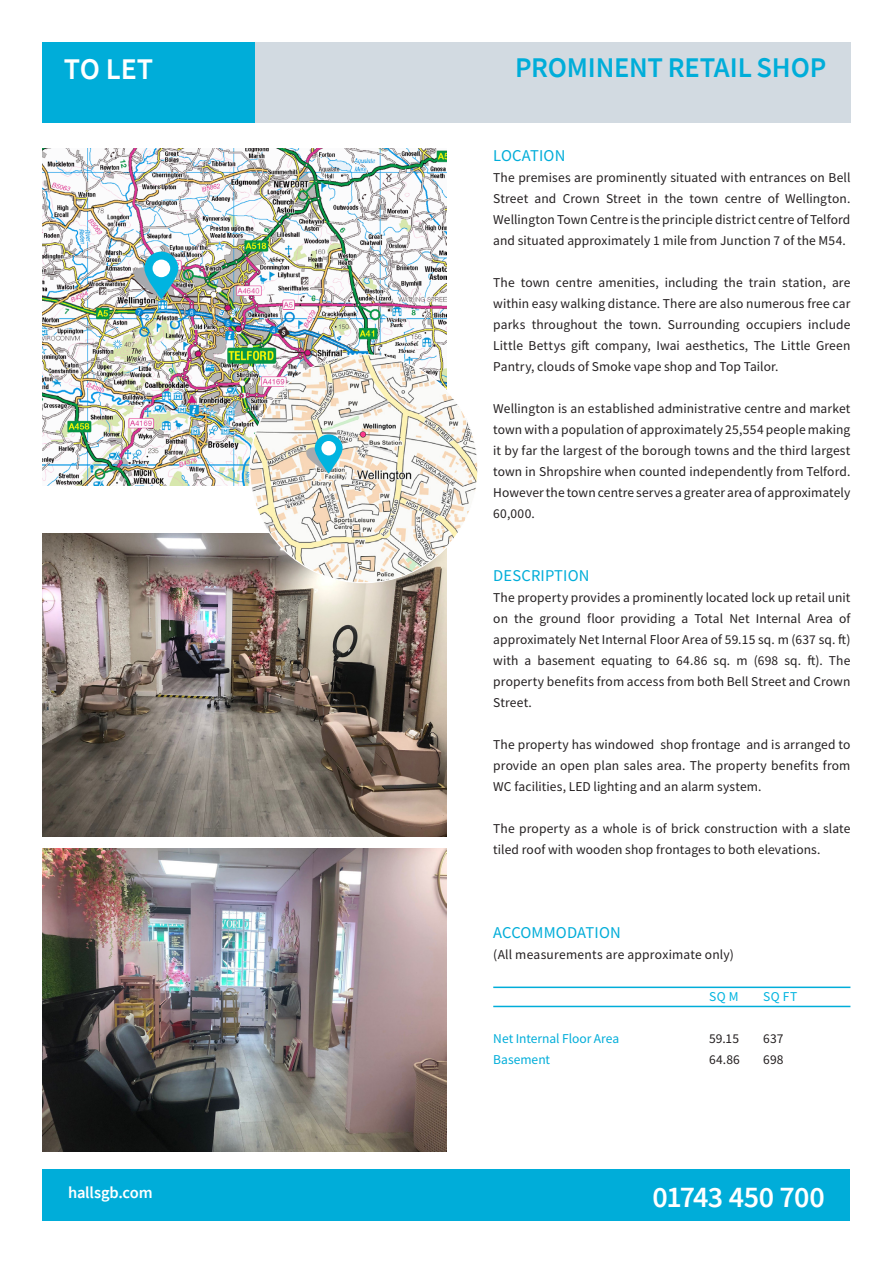
<style>
.page{position:relative;width:893px;height:1263px;background:#fff}
.page>*{position:absolute;margin:0;border:0;box-sizing:border-box;transform-origin:0 0}
.t1{font:600 30px "Source Sans Pro";letter-spacing:-.015em;color:#fff}
.Halls_main_body_bullet_list{font:600 28.5px "Source Sans Pro";letter-spacing:-.005em;color:#00add9}
.t2{font:16.5px "Source Sans Variable";letter-spacing:.01em;color:#00add9}
.t3{font:600 16.5px "Source Sans Pro";letter-spacing:-.01em;color:#fff}
.t4{font:13.5px/21px "Source Sans Variable";letter-spacing:.01em;color:#231f20;text-align:justify}
.t5{font:13.5px "Source Sans Variable";color:#00add9}
.t6{font:13.5px "Source Sans Variable";color:#00b4e0}
</style>
<div class="page">
<img style="left:43px;top:848px;width:403px;height:303px">
<img style="left:43px;top:534px;width:403px;height:303px">
<div style="left:43px;top:43px;width:212px;height:80px;background:#00add9"></div>
<div style="left:255px;top:43px;width:595px;height:80px;background:#d2dae1"></div>
<img style="left:43px;top:149px;width:403px;height:337px">
<svg style="left:129px;top:267px;width:46px;height:32px"></svg>
<svg style="left:144px;top:252px;width:34px;height:47px"></svg>
<div style="left:153px;top:260px;width:17px;height:17px;background:#fff;border-radius:50%"></div>
<div style="left:43px;top:1169px;width:807px;height:51px;background:#00add9"></div>
<hr style="left:493px;top:986px;width:357px;height:2px;background:#00add9">
<hr style="left:493px;top:1006px;width:357px;height:1px;background:#00add9">
<img style="left:250px;top:355px;width:228px;height:228px;border-radius:114px">
<svg style="left:302px;top:447px;width:38px;height:27px"></svg>
<svg style="left:315px;top:434px;width:28px;height:40px"></svg>
<div style="left:321px;top:441px;width:15px;height:14px;background:#fff;border-radius:50%"></div>
<p class="t1" style="left:64px;top:50px;width:91px">TO LET</p>
<p class="Halls_main_body_bullet_list" style="left:515px;top:49px;width:313px">PROMINENT RETAIL SHOP</p>
<p class="t2" style="left:493px;top:146px;width:74px">LOCATION</p>
<p class="t4" style="left:493px;top:167px;width:359px">The premises are prominently situated with entrances on Bell Street and Crown Street in the town centre of Wellington.<br>Wellington Town Centre is the principle district centre of Telford and situated approximately 1 mile from Junction 7 of the M54.</p>
<p class="t4" style="left:493px;top:272px;width:359px">The town centre amenities, including the train station, are within easy walking distance. There are also numerous free car parks throughout the town. Surrounding occupiers include Little Bettys gift company, Iwai aesthetics, The Little Green Pantry, clouds of Smoke vape shop and Top Tailor.</p>
<p class="t4" style="left:493px;top:398px;width:359px">Wellington is an established administrative centre and market town with a population of approximately 25,554 people making it by far the largest of the borough towns and the third largest town in Shropshire when counted independently from Telford.<br>However the town centre serves a greater area of approximately 60,000.</p>
<p class="t2" style="left:493px;top:566px;width:98px">DESCRIPTION</p>
<p class="t4" style="left:493px;top:587px;width:359px">The property provides a prominently located lock up retail unit on the ground floor providing a Total Net Internal Area of approximately Net Internal Floor Area of 59.15 sq. m (637 sq. ft) with a basement equating to 64.86 sq. m (698 sq. ft). The property benefits from access from both Bell Street and Crown Street.</p>
<p class="t4" style="left:493px;top:734px;width:359px">The property has windowed shop frontage and is arranged to provide an open plan sales area. The property benefits from WC facilities, LED lighting and an alarm system.</p>
<p class="t4" style="left:493px;top:818px;width:359px">The property as a whole is of brick construction with a slate tiled roof with wooden shop frontages to both elevations.</p>
<p class="t2" style="left:493px;top:923px;width:129px">ACCOMMODATION</p>
<p class="t4" style="left:493px;top:944px;width:242px">(All measurements are approximate only)</p>
<p class="t6" style="left:709px;top:989px;width:31px">SQ M</p>
<p class="t6" style="left:763px;top:989px;width:36px">SQ FT</p>
<p class="t5" style="left:493px;top:1031px;width:128px">Net Internal Floor Area</p>
<p class="t4" style="left:709px;top:1028px;width:31px">59.15</p>
<p class="t4" style="left:763px;top:1028px;width:22px">637</p>
<p class="t5" style="left:493px;top:1052px;width:58px">Basement</p>
<p class="t4" style="left:709px;top:1049px;width:32px">64.86</p>
<p class="t4" style="left:763px;top:1049px;width:22px">698</p>
<p class="t3" style="left:68px;top:1181px;width:86px">hallsgb.com</p>
<p class="t1" style="left:652px;top:1177px;width:174px">01743 450 700</p>
</div>
